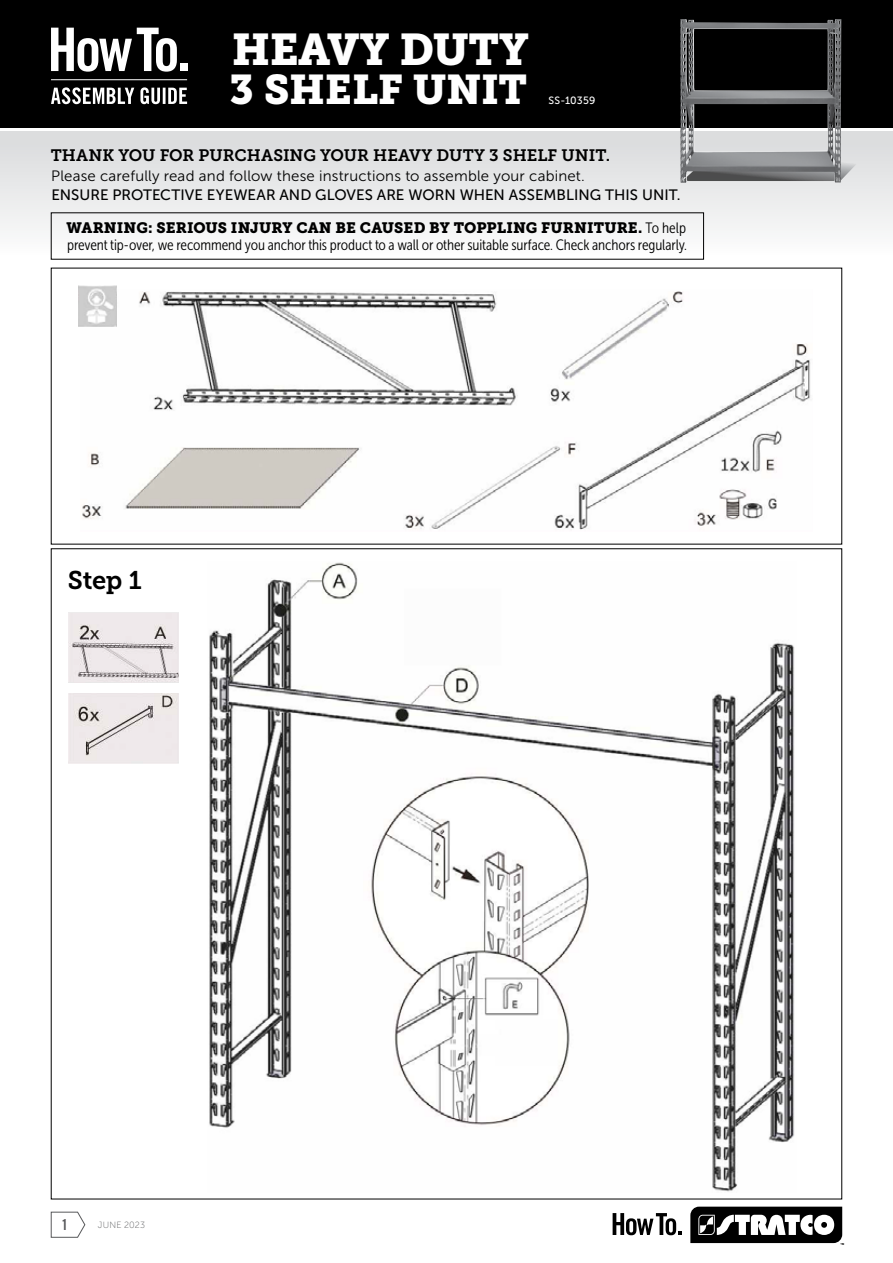
<style>
.page{position:relative;width:893px;height:1263px;background:#fff}
.page>*{position:absolute;margin:0;border:0;box-sizing:border-box;transform-origin:0 0}
.t1{font:44.1px "Museo Slab 900";letter-spacing:-.015em;color:#fff}
.t2{font:41.25px "Museo Slab 900";letter-spacing:-.01em;color:#fff}
.t3{font:25.5px "Museo Slab 700";color:#000}
.t4{font:16.5px "Museo Slab 700";color:#000}
.t5{font:15px "Museo Sans Cond 300";letter-spacing:-.005em;color:#000}
.t6{font:15px "Museo Sans 300";letter-spacing:.01em;color:#000}
.t7{font:15px "Museo Sans 500";letter-spacing:.005em;color:#000}
.t8{font:15px "Museo Slab 900";letter-spacing:.005em;color:#000}
.t9{font:15px "Trade Gothic LT Std Bd Cn 20";color:#58595b}
.t10{font:10.5px "Museo Sans 500";letter-spacing:.015em;color:#fff}
.t11{font:9px "Museo Sans 100";letter-spacing:.02em;color:#58595b}
.s1{font-family:"Museo Sans Cond 300"}
</style>
<div class="page">
<div style="left:0;top:132px;width:893px;height:123px;background:linear-gradient(to bottom,#d9dadb,#f8f8f8)"></div>
<div style="left:0;top:0;width:893px;height:128px;background:#000"></div>
<img style="left:209px;top:562px;width:586px;height:630px">
<img style="left:68px;top:612px;width:111px;height:70px">
<img style="left:68px;top:693px;width:111px;height:70px">
<svg style="left:51px;top:1212px;width:34px;height:26px"></svg>
<svg style="left:841px;top:157px;width:22px;height:24px"></svg>
<img style="left:680px;top:19px;width:161px;height:164px">
<img style="left:81px;top:291px;width:730px;height:239px">
<img style="left:79px;top:286px;width:38px;height:40px">
<svg style="left:51px;top:87px;width:136px;height:17px"></svg>
<svg style="left:51px;top:28px;width:126px;height:44px"></svg>
<div style="left:180px;top:64px;width:7px;height:7px;background:#fff"></div>
<hr style="left:51px;top:79px;width:136px;height:1px;background:#fff">
<svg style="left:613px;top:1213px;width:68px;height:22px"></svg>
<svg style="left:690px;top:1206px;width:154px;height:39px"></svg>
<h1 class="t1" style="left:232px;top:24px;width:298px">HEAVY DUTY</h1>
<h2 class="t2" style="left:230px;top:66px;width:299px">3 SHELF UNIT</h2>
<p class="t10" style="left:549px;top:95px;width:48px">SS-10359</p>
<p class="t4" style="left:51px;top:146px;width:561px">THANK YOU FOR PURCHASING YOUR HEAVY DUTY 3 SHELF UNIT.</p>
<p class="t6" style="left:51px;top:167px;width:535px">Please carefully read and follow these instructions to assemble your cabinet.</p>
<p class="t7" style="left:51px;top:187px;width:631px">ENSURE PROTECTIVE EYEWEAR AND GLOVES ARE WORN WHEN ASSEMBLING THIS UNIT.</p>
<p class="t8" style="left:67px;top:219px;width:621px">WARNING: SERIOUS INJURY CAN BE CAUSED BY TOPPLING FURNITURE. <span class="s1">To help</span></p>
<p class="t5" style="left:67px;top:237px;width:621px">prevent tip-over, we recommend you anchor this product to a wall or other suitable surface. Check anchors regularly.</p>
<h3 class="t3" style="left:68px;top:566px;width:75px">Step 1</h3>
<p class="t9" style="left:61px;top:1216px;width:8px">1</p>
<p class="t11" style="left:98px;top:1220px;width:49px">JUNE 2023</p>
</div>
